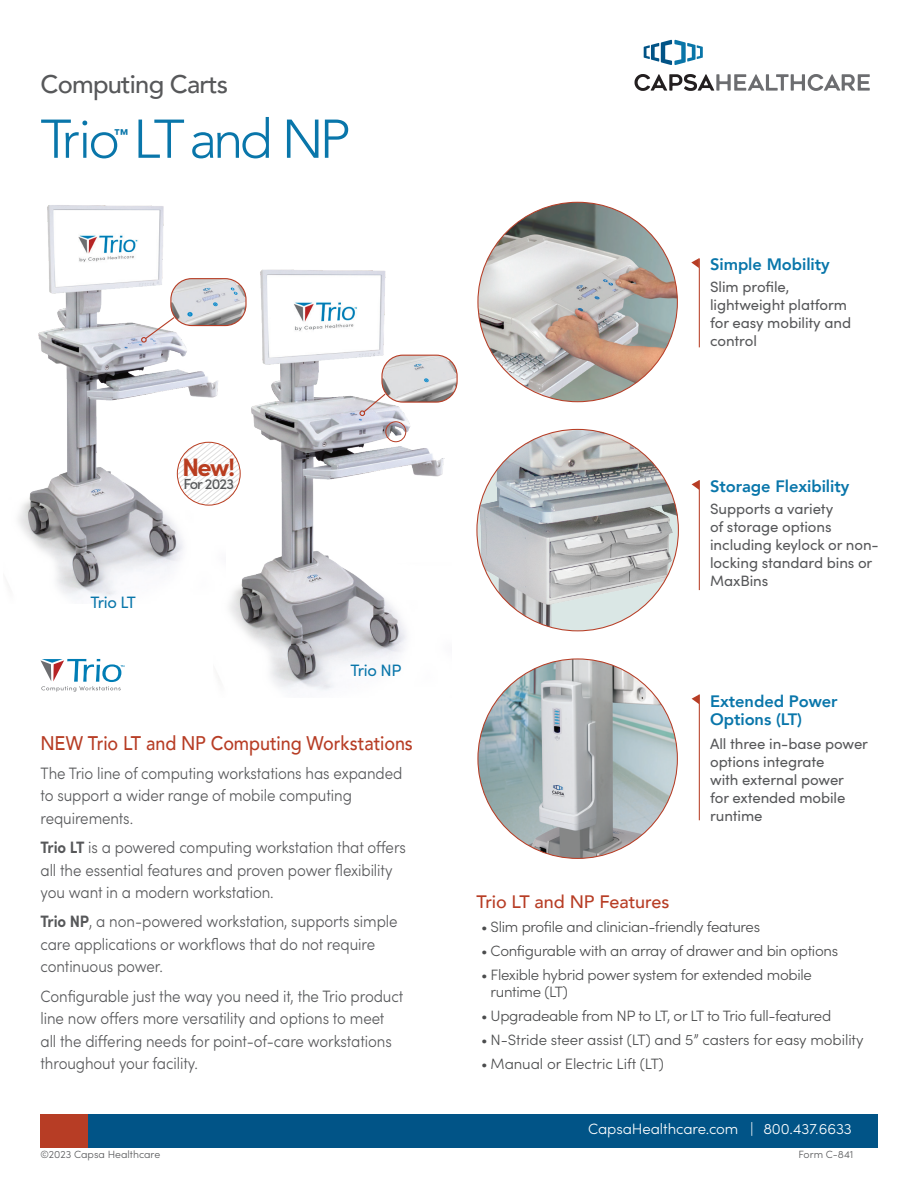
<style>
.page{position:relative;width:918px;height:1188px;background:#fff}
.page>*{position:absolute;margin:0;border:0;box-sizing:border-box;transform-origin:0 0}
.t1{font:300 54px "Avenir";letter-spacing:-.07em;color:#0976aa}
.t2{font:500 25.5px "Avenir";letter-spacing:-.03em;color:#57585a}
.t3{font:700 25.2px "Sofia Pro";color:#b93d20}
.t4{font:500 19.65px "Avenir";letter-spacing:-.005em;color:#b73d25;scale:.91 1}
.t5{font:500 18px "Avenir";letter-spacing:-.01em;color:#b73d25}
.t6{font:300 16.5px/22.5px "Sofia Pro";letter-spacing:-.005em;color:#57585a;scale:.91 1}
.t7{font:800 16.5px/18px "Avenir";letter-spacing:-.005em;color:#0976aa}
.t8{font:16.5px "Sofia Pro";letter-spacing:-.02em;color:#0976aa}
.t9{font:300 15px/17.2px "Sofia Pro";letter-spacing:-.02em;color:#4b4c4d}
.t10{font:15px/18px "Sofia Pro";letter-spacing:-.005em;color:#57585a}
.t11{font:300 15px "Sofia Pro";letter-spacing:-.005em;color:#fff}
.t12{font:500 14.7px "Sofia Pro";letter-spacing:-.06em;color:#57585a}
.t13{font:900 13.95px "Avenir";color:#0976aa}
.t14{font:300 10.5px "Sofia Pro";color:#57585a}
.s1{font-weight:700}
</style>
<div class="page">
<svg style="left:634px;top:74px;width:236px;height:17px"></svg>
<svg style="left:644px;top:40px;width:59px;height:25px"></svg>
<div style="left:88px;top:1114px;width:790px;height:34px;background:#015487"></div>
<div style="left:40px;top:1114px;width:48px;height:34px;background:#b73d25"></div>
<img style="left:478px;top:659px;width:199px;height:199px;border-radius:100px">
<hr style="left:699px;top:695px;width:1px;height:125px;background:#b73d25">
<svg style="left:692px;top:695px;width:7px;height:9px"></svg>
<img style="left:478px;top:202px;width:199px;height:200px;border-radius:100px">
<hr style="left:699px;top:258px;width:1px;height:89px;background:#b73d25">
<svg style="left:691px;top:258px;width:8px;height:10px"></svg>
<img style="left:477px;top:429px;width:201px;height:202px;border-radius:101px">
<hr style="left:699px;top:480px;width:1px;height:110px;background:#b73d25">
<svg style="left:692px;top:480px;width:7px;height:10px"></svg>
<img style="left:18px;top:205px;width:195px;height:394px">
<img style="left:213px;top:269px;width:232px;height:422px">
<svg style="left:40px;top:659px;width:84px;height:33px"></svg>
<svg style="left:178px;top:443px;width:62px;height:62px"></svg>
<img style="left:171px;top:279px;width:75px;height:47px">
<div style="left:170px;top:278px;width:77px;height:48px;border:1px solid #b73d25;border-radius:21px"></div>
<img style="left:382px;top:355px;width:74px;height:47px">
<div style="left:381px;top:355px;width:77px;height:48px;border:1px solid #b73d25;border-radius:21px"></div>
<svg style="left:141px;top:316px;width:35px;height:27px"></svg>
<svg style="left:359px;top:393px;width:28px;height:23px"></svg>
<div style="left:385px;top:421px;width:21px;height:21px;border:1px solid #b73d25;border-radius:50%"></div>
<h2 class="t2" style="left:40px;top:62px;width:189px">Computing Carts</h2>
<h1 class="t1" style="left:40px;top:107px;width:312px">Trio LT and NP</h1>
<p class="t13" style="left:114px;top:122px;width:15px">™</p>
<p class="t8" style="left:91px;top:590px;width:47px">Trio LT</p>
<h3 class="t3" style="left:182px;top:447px;width:54px">New!</h3>
<p class="t12" style="left:183px;top:473px;width:52px">For 2023</p>
<p class="t8" style="left:351px;top:658px;width:53px">Trio NP</p>
<p class="t4" style="left:40px;top:726px;width:411px">NEW Trio LT and NP Computing Workstations</p>
<p class="t6" style="left:40px;top:761px;width:399px">The Trio line of computing workstations has expanded to support a wider range of mobile computing requirements.</p>
<p class="t6" style="left:40px;top:835px;width:403px"><span class="s1">Trio LT</span> is a powered computing workstation that offers all the essential features and proven power flexibility you want in a modern workstation.</p>
<p class="t6" style="left:40px;top:909px;width:394px"><span class="s1">Trio NP</span>, a non-powered workstation, supports simple care applications or workflows that do not require continuous power.</p>
<p class="t6" style="left:40px;top:984px;width:400px">Configurable just the way you need it, the Trio product line now offers more versatility and options to meet all the differing needs for point-of-care workstations throughout your facility.</p>
<p class="t7" style="left:710px;top:255px;width:121px">Simple Mobility</p>
<p class="t10" style="left:710px;top:277px;width:143px">Slim profile, lightweight platform for easy mobility and control</p>
<p class="t7" style="left:710px;top:477px;width:141px">Storage Flexibility</p>
<p class="t10" style="left:710px;top:499px;width:170px">Supports a variety<br>of storage options including keylock or non&shy;locking standard bins or<br>MaxBins</p>
<p class="t7" style="left:710px;top:692px;width:129px">Extended Power<br>Options (LT)</p>
<p class="t10" style="left:710px;top:734px;width:159px">All three in-base power options integrate<br>with external power<br>for extended mobile runtime</p>
<p class="t5" style="left:477px;top:886px;width:195px">Trio LT and NP Features</p>
<p class="t9" style="left:481px;top:917px;width:281px">• Slim profile and clinician-friendly features</p>
<p class="t9" style="left:481px;top:941px;width:359px">• Configurable with an array of drawer and bin options</p>
<p class="t9" style="left:491px;top:965px;width:323px;text-indent:-10px">• Flexible hybrid power system for extended mobile runtime (LT)</p>
<p class="t9" style="left:481px;top:1006px;width:352px">• Upgradeable from NP to LT, or LT to Trio full-featured</p>
<p class="t9" style="left:481px;top:1030px;width:384px">• N-Stride steer assist (LT) and 5” casters for easy mobility</p>
<p class="t9" style="left:481px;top:1054px;width:184px">• Manual or Electric Lift (LT)</p>
<p class="t11" style="left:588px;top:1118px;width:265px">CapsaHealthcare.com | 800.437.6633</p>
<p class="t14" style="left:40px;top:1147px;width:121px">©2023 Capsa Healthcare</p>
<p class="t14" style="left:799px;top:1147px;width:56px">Form C-841</p>
</div>
